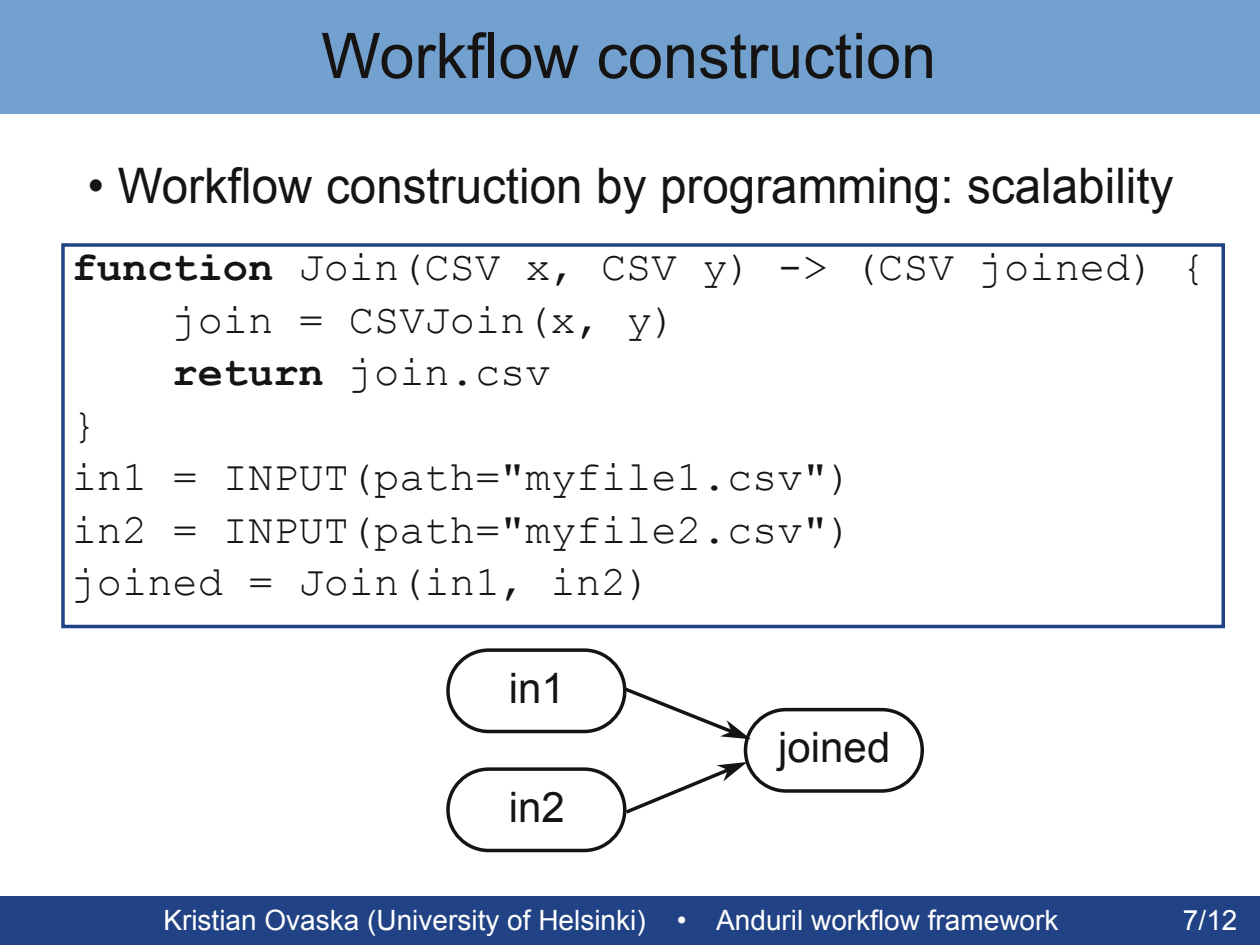
<style>
.page{position:relative;width:1260px;height:945px;background:#fff}
.page>*{position:absolute;margin:0;border:0;box-sizing:border-box;transform-origin:0 0}
.t1{font:63px "Arial";color:#161413}
.t2{font:49px "Arial";color:#161413}
.t3{font:42px "Courier New";color:#161413}
.t4{font:42px "Arial";color:#161413}
.t5{font:28px "Arial";color:#fff}
.s1{font-weight:700}
</style>
<div class="page">
<div style="left:0;top:896px;width:1260px;height:49px;background:#214284"></div>
<div style="left:0;top:0;width:1260px;height:114px;background:#72a0cf"></div>
<div style="left:61px;top:243px;width:1164px;height:385px;border:4px solid #214284"></div>
<div style="left:446px;top:648px;width:180px;height:85px;border:4px solid #161413;border-radius:41px"></div>
<div style="left:446px;top:767px;width:180px;height:85px;border:4px solid #161413;border-radius:41px"></div>
<div style="left:744px;top:708px;width:180px;height:85px;border:4px solid #161413;border-radius:41px"></div>
<svg style="left:621px;top:685px;width:133px;height:62px"></svg>
<svg style="left:622px;top:754px;width:129px;height:63px"></svg>
<h1 class="t1" style="left:321px;top:19px;width:617px">Workflow construction</h1>
<p class="t2" style="left:88px;top:158px;width:1088px">• Workflow construction by programming: scalability</p>
<p class="t3" style="left:72px;top:241px;width:1136px"><span class="s1">function</span> Join(CSV x, CSV y) -&gt; (CSV joined) {</p>
<p class="t3" style="left:173px;top:294px;width:506px">join = CSVJoin(x, y)</p>
<p class="t3" style="left:173px;top:346px;width:380px"><span class="s1">return</span> join.csv</p>
<p class="t3" style="left:72px;top:399px;width:27px">}</p>
<p class="t3" style="left:72px;top:451px;width:783px">in1 = INPUT(path="myfile1.csv")</p>
<p class="t3" style="left:72px;top:504px;width:783px">in2 = INPUT(path="myfile2.csv")</p>
<p class="t3" style="left:72px;top:556px;width:581px">joined = Join(in1, in2)</p>
<p class="t4" style="left:509px;top:664px;width:58px">in1</p>
<p class="t4" style="left:509px;top:783px;width:58px">in2</p>
<p class="t4" style="left:778px;top:723px;width:114px">joined</p>
<p class="t5" style="left:163px;top:904px;width:897px">Kristian Ovaska (University of Helsinki) • Anduril workflow framework</p>
<p class="t5" style="left:1183px;top:904px;width:56px">7/12</p>
</div>
